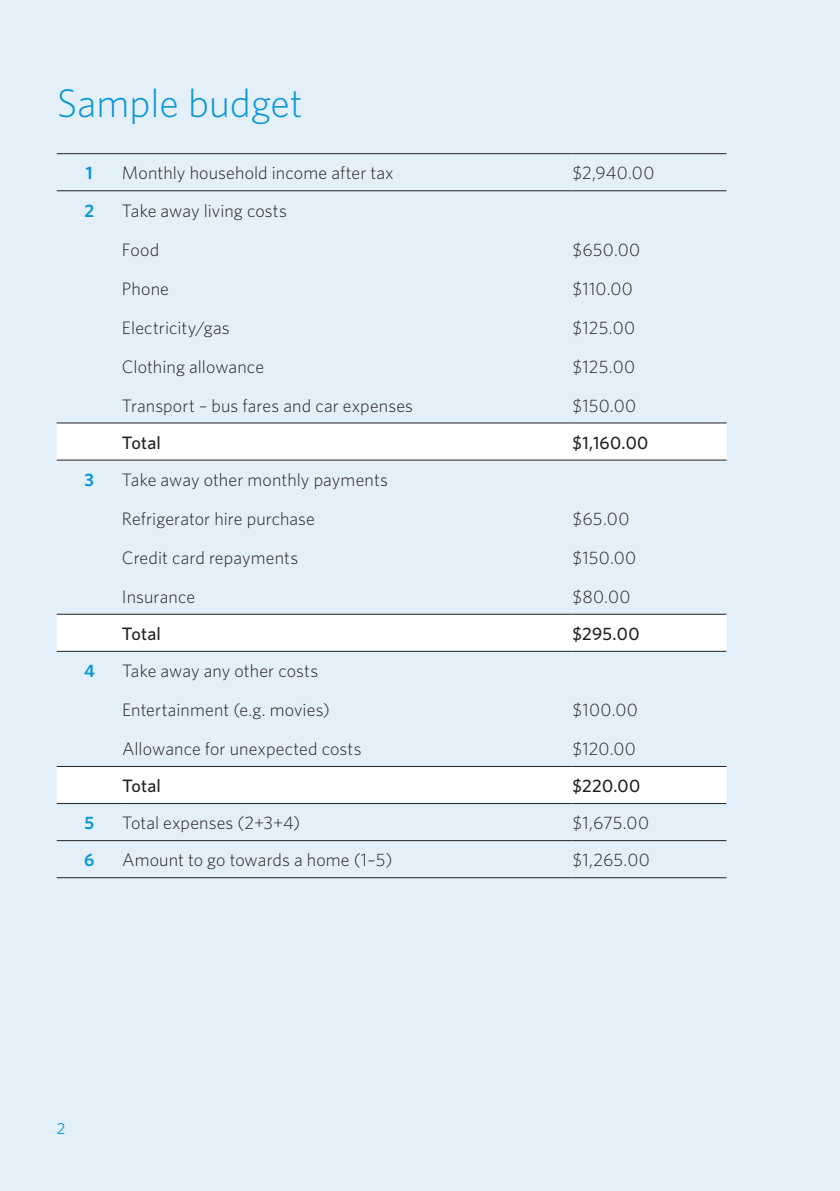
<style>
.page{position:relative;width:840px;height:1191px;background:#fff}
.page>*{position:absolute;margin:0;border:0;box-sizing:border-box;transform-origin:0 0}
.t1{font:300 40px "Whitney";color:#0696d7}
.t2{font:300 18px/39px "Whitney";letter-spacing:.005em;color:#231f20}
.t3{font:500 18px "Whitney";letter-spacing:.01em;color:#231f20}
.t4{font:600 18px "Whitney";color:#0696d7}
.t5{font:16px "Whitney";color:#0696d7}
</style>
<div class="page">
<div style="left:0;top:0;width:839px;height:1191px;background:#e4f0f9"></div>
<svg style="left:57px;top:423px;width:669px;height:380px"></svg>
<hr style="left:57px;top:153px;width:65px;height:1px;background:#231f20">
<hr style="left:122px;top:153px;width:450px;height:1px;background:#231f20">
<hr style="left:572px;top:153px;width:154px;height:1px;background:#231f20">
<hr style="left:57px;top:190px;width:65px;height:1px;background:#231f20">
<hr style="left:122px;top:190px;width:450px;height:1px;background:#231f20">
<hr style="left:572px;top:190px;width:154px;height:1px;background:#231f20">
<hr style="left:57px;top:422px;width:65px;height:1px;background:#231f20">
<hr style="left:122px;top:422px;width:450px;height:1px;background:#231f20">
<hr style="left:572px;top:422px;width:154px;height:1px;background:#231f20">
<hr style="left:57px;top:460px;width:65px;height:1px;background:#231f20">
<hr style="left:122px;top:460px;width:450px;height:1px;background:#231f20">
<hr style="left:572px;top:460px;width:154px;height:1px;background:#231f20">
<hr style="left:57px;top:614px;width:65px;height:1px;background:#231f20">
<hr style="left:122px;top:614px;width:450px;height:1px;background:#231f20">
<hr style="left:572px;top:614px;width:154px;height:1px;background:#231f20">
<hr style="left:57px;top:651px;width:65px;height:1px;background:#231f20">
<hr style="left:122px;top:651px;width:450px;height:1px;background:#231f20">
<hr style="left:572px;top:651px;width:154px;height:1px;background:#231f20">
<hr style="left:57px;top:766px;width:65px;height:1px;background:#231f20">
<hr style="left:122px;top:766px;width:450px;height:1px;background:#231f20">
<hr style="left:572px;top:766px;width:154px;height:1px;background:#231f20">
<hr style="left:57px;top:803px;width:65px;height:1px;background:#231f20">
<hr style="left:122px;top:803px;width:450px;height:1px;background:#231f20">
<hr style="left:572px;top:803px;width:154px;height:1px;background:#231f20">
<hr style="left:57px;top:840px;width:65px;height:1px;background:#231f20">
<hr style="left:122px;top:840px;width:450px;height:1px;background:#231f20">
<hr style="left:572px;top:840px;width:154px;height:1px;background:#231f20">
<hr style="left:57px;top:877px;width:65px;height:1px;background:#231f20">
<hr style="left:122px;top:877px;width:450px;height:1px;background:#231f20">
<hr style="left:572px;top:877px;width:154px;height:1px;background:#231f20">
<h1 class="t1" style="left:57px;top:76px;width:247px">Sample budget</h1>
<p class="t4" style="left:86px;top:161px;width:8px">1</p>
<p class="t2" style="left:122px;top:153px;width:273px">Monthly household income after tax</p>
<p class="t2" style="left:572px;top:153px;width:83px">$2,940.00</p>
<p class="t4" style="left:84px;top:198px;width:11px">2</p>
<p class="t2" style="left:122px;top:190px;width:292px">Take away living costs<br>Food<br>Phone<br>Electricity/gas<br>Clothing allowance<br>Transport – bus fares and car expenses</p>
<p class="t2" style="left:572px;top:229px;width:69px">$650.00 $110.00 $125.00 $125.00 $150.00</p>
<p class="t3" style="left:122px;top:430px;width:40px">Total</p>
<p class="t3" style="left:572px;top:430px;width:77px">$1,160.00</p>
<p class="t4" style="left:85px;top:467px;width:11px">3</p>
<p class="t2" style="left:122px;top:459px;width:267px">Take away other monthly payments<br>Refrigerator hire purchase<br>Credit card repayments<br>Insurance</p>
<p class="t2" style="left:572px;top:498px;width:65px">$65.00 $150.00 $80.00</p>
<p class="t3" style="left:122px;top:622px;width:40px">Total</p>
<p class="t3" style="left:572px;top:622px;width:68px">$295.00</p>
<p class="t4" style="left:84px;top:659px;width:12px">4</p>
<p class="t2" style="left:122px;top:650px;width:241px">Take away any other costs<br>Entertainment (e.g. movies)<br>Allowance for unexpected costs</p>
<p class="t2" style="left:572px;top:689px;width:67px">$100.00 $120.00</p>
<p class="t3" style="left:122px;top:774px;width:40px">Total</p>
<p class="t3" style="left:572px;top:774px;width:69px">$220.00</p>
<p class="t4" style="left:84px;top:811px;width:11px">5</p>
<p class="t2" style="left:122px;top:803px;width:180px">Total expenses (2+3+4)</p>
<p class="t2" style="left:572px;top:803px;width:78px">$1,675.00</p>
<p class="t4" style="left:84px;top:848px;width:12px">6</p>
<p class="t2" style="left:122px;top:840px;width:272px">Amount to go towards a home (1–5)</p>
<p class="t2" style="left:572px;top:840px;width:79px">$1,265.00</p>
<p class="t5" style="left:57px;top:1118px;width:10px">2</p>
</div>
